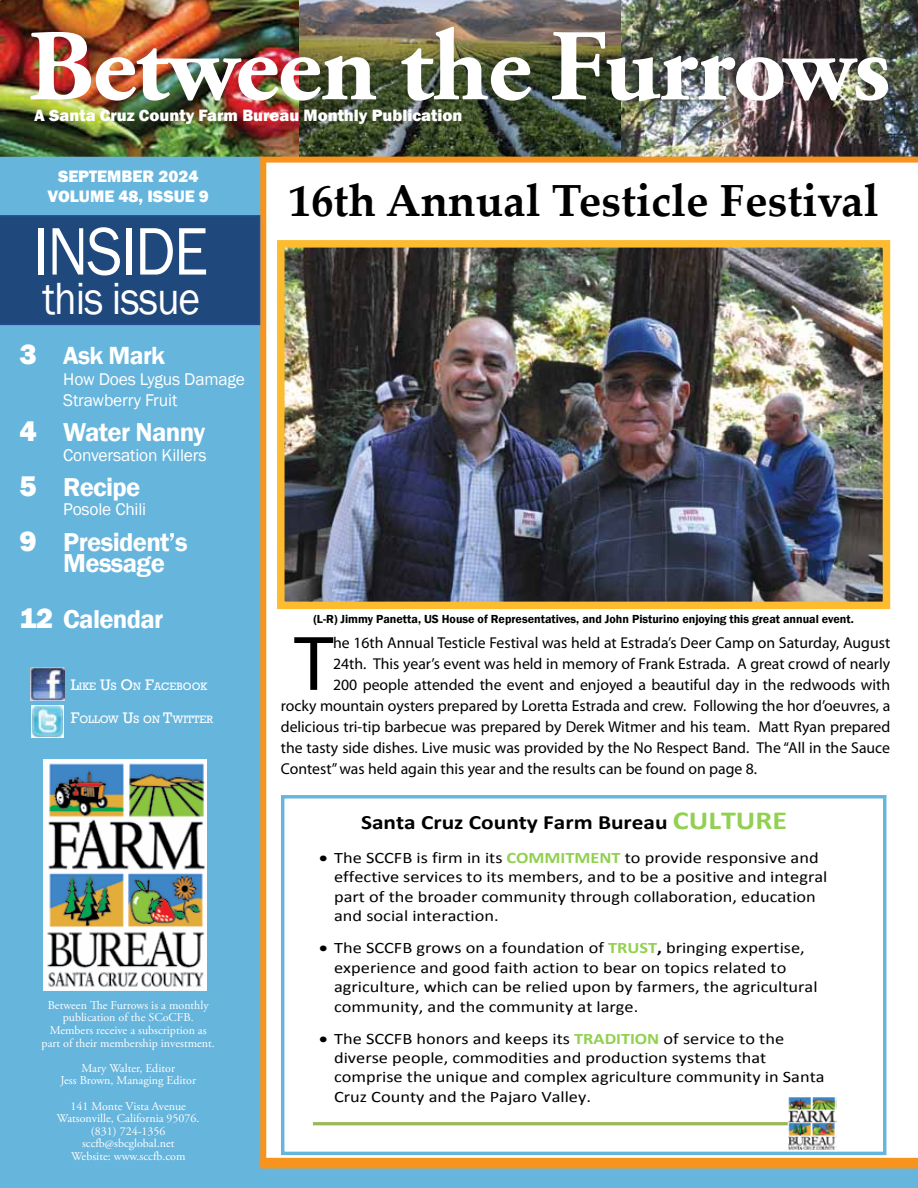
<style>
.page{position:relative;width:918px;height:1188px;background:#fff}
.page>*{position:absolute;margin:0;border:0;box-sizing:border-box;transform-origin:0 0}
.t1{font:700 101.4px "Adobe Garamond Pro";letter-spacing:-.015em;color:#fff}
.t2{font:78px "Myriad Pro";color:#000}
.t3{font:69.6px "Franklin Gothic";letter-spacing:-.025em;color:#fff;scale:.9 1}
.t4{font:46.35px "Franklin Gothic";letter-spacing:-.025em;color:#fff;scale:.9 1}
.t5{font:700 45px "Palatino Linotype";color:#000}
.t6{font:600 26.55px/21px "Franklin Gothic";letter-spacing:-.025em;color:#fff}
.t7{font:600 25.5px "Franklin Gothic";letter-spacing:-.025em;color:#fff}
.t8{font:700 20.25px "Calibri";color:#000;scale:1.15 1}
.t9{font:17.55px/21px "Franklin Gothic";letter-spacing:-.01em;color:#fff}
.t10{font:800 17.1px/20.4px "Franklin Gothic";color:#fff;text-align:center}
.t11{font:800 16.95px "Franklin Gothic";color:#fff}
.t12{font:15.9px/19.5px "Calibri";color:#000;scale:1.15 1}
.t13{font:15.75px "Myriad Pro";color:#000}
.t14{font:12px/12.6px "Adobe Garamond Pro";color:#fff;text-align:center}
.t15{font:600 12px "Franklin Gothic";color:#000}
.t16{font:10.95px "Rockwell";color:#fff}
.s1{font-weight:800;font-size:29.25px}
.s2{font-size:15.75px}
.s3{font-size:26.1px;color:#92d050}
.s4{font-weight:700;color:#92d050}
.s5{font-weight:700}
</style>
<div class="page">
<img style="left:0;top:0;width:918px;height:157px">
<div style="left:0;top:157px;width:260px;height:1006px;background:#66b5dd"></div>
<div style="left:260px;top:160px;width:6px;height:1012px;background:#f7941e"></div>
<div style="left:260px;top:157px;width:658px;height:6px;background:#f7941e"></div>
<div style="left:0;top:1163px;width:918px;height:25px;background:#66b5dd"></div>
<div style="left:0;top:215px;width:260px;height:110px;background:#1f497d"></div>
<img style="left:30px;top:667px;width:34px;height:34px">
<img style="left:32px;top:705px;width:32px;height:32px">
<img style="left:43px;top:759px;width:164px;height:231px">
<div style="left:19px;top:15px;width:873px;height:90px;background:#000;opacity:.14"></div>
<div style="left:260px;top:1158px;width:658px;height:10px;background:#f7941e"></div>
<img style="left:789px;top:1097px;width:48px;height:53px">
<hr style="left:313px;top:1122px;width:475px;height:3px;background:#98b954">
<div style="left:281px;top:795px;width:605px;height:360px;border:3px solid #66b5dd"></div>
<img style="left:286px;top:249px;width:595px;height:351px">
<div style="left:277px;top:240px;width:613px;height:369px;border:8px solid #fdbb30"></div>
<h1 class="t1" style="left:27px;top:8px;width:865px">Between the Furrows</h1>
<p class="t11" style="left:34px;top:104px;width:430px">A Santa Cruz County Farm Bureau Monthly Publication</p>
<p class="t10" style="left:48px;top:166px;width:163px">september 2024<br>Volume 48, Issue 9</p>
<h3 class="t3" style="left:33px;top:208px;width:196px">INSIDE</h3>
<h3 class="t4" style="left:42px;top:270px;width:177px">this issue</h3>
<h3 class="t7" style="left:19px;top:340px;width:147px"><span class="s1">3</span> Ask Mark</h3>
<p class="t9" style="left:63px;top:369px;width:183px">How Does Lygus Damage<br>Strawberry Fruit</p>
<h3 class="t6" style="left:19px;top:422px;width:187px"><span class="s1">4</span> Water Nanny</h3>
<p class="t9" style="left:63px;top:445px;width:145px">Conversation Killers</p>
<h3 class="t6" style="left:19px;top:477px;width:123px"><span class="s1">5</span> Recipe</h3>
<p class="t9" style="left:63px;top:499px;width:84px">Posole Chili</p>
<h3 class="t6" style="left:63px;top:532px;width:126px;text-indent:-44px"><span class="s1">9</span> President’s<br>Message</h3>
<h3 class="t6" style="left:19px;top:609px;width:146px"><span class="s1">12</span> Calendar</h3>
<p class="t16" style="left:71px;top:680px;width:138px"><span class="s2">L</span>IKE <span class="s2">U</span>S <span class="s2">O</span>N <span class="s2">F</span>ACEBOOK</p>
<p class="t16" style="left:71px;top:713px;width:17px"><span class="s2">F</span>OLLO</p>
<p class="t16" style="left:108px;top:713px;width:107px">W <span class="s2">U</span>S ON <span class="s2">T</span>WITTER</p>
<p class="t14" style="left:42px;top:999px;width:175px">Between The Furrows is a monthly publication of the SCoCFB.<br>Members receive a subscription as part of their membership investment.</p>
<p class="t14" style="left:60px;top:1062px;width:137px">Mary Walter, Editor<br>Jess Brown, Managing Editor</p>
<p class="t14" style="left:57px;top:1100px;width:144px">141 Monte Vista Avenue<br>Watsonville, California 95076. (831) 724-1356 sccfb@sbcglobal.net<br>Website: www.sccfb.com</p>
<h3 class="t5" style="left:289px;top:169px;width:592px">16th Annual Testicle Festival</h3>
<p class="t15" style="left:313px;top:612px;width:542px">(L-R) Jimmy Panetta, US House of Representatives, and John Pisturino enjoying this great annual event.</p>
<h2 class="t2" style="left:294px;top:616px;width:40px">T</h2>
<p class="t13" style="left:333px;top:633px;width:559px">he 16th Annual Testicle Festival was held at Estrada’s Deer Camp on Saturday, August</p>
<p class="t13" style="left:333px;top:654px;width:559px">24th. This year’s event was held in memory of Frank Estrada. A great crowd of nearly</p>
<p class="t13" style="left:333px;top:675px;width:559px">200 people attended the event and enjoyed a beautiful day in the redwoods with</p>
<p class="t13" style="left:281px;top:696px;width:611px">rocky mountain oysters prepared by Loretta Estrada and crew. Following the hor d’oeuvres, a</p>
<p class="t13" style="left:281px;top:717px;width:611px">delicious tri-tip barbecue was prepared by Derek Witmer and his team. Matt Ryan prepared</p>
<p class="t13" style="left:281px;top:738px;width:611px">the tasty side dishes. Live music was provided by the No Respect Band. The “All in the Sauce</p>
<p class="t13" style="left:281px;top:759px;width:478px">Contest” was held again this year and the results can be found on page 8.</p>
<p class="t8" style="left:361px;top:810px;width:372px">Santa Cruz County Farm Bureau <span class="s3">CULTURE</span></p>
<p class="t12" style="left:334px;top:848px;width:431px;text-indent:-15px">• The SCCFB is firm in its <span class="s4">COMMITMENT</span> to provide responsive and effective services to its members, and to be a positive and integral part of the broader community through collaboration, education and social interaction.</p>
<p class="t12" style="left:334px;top:938px;width:422px;text-indent:-15px">• The SCCFB grows on a foundation of <span class="s4">TRUST</span><span class="s5">,</span> bringing expertise, experience and good faith action to bear on topics related to agriculture, which can be relied upon by farmers, the agricultural community, and the community at large.</p>
<p class="t12" style="left:334px;top:1029px;width:428px;text-indent:-15px">• The SCCFB honors and keeps its <span class="s4">TRADITION</span> of service to the diverse people, commodities and production systems that comprise the unique and complex agriculture community in Santa Cruz County and the Pajaro Valley.</p>
</div>
